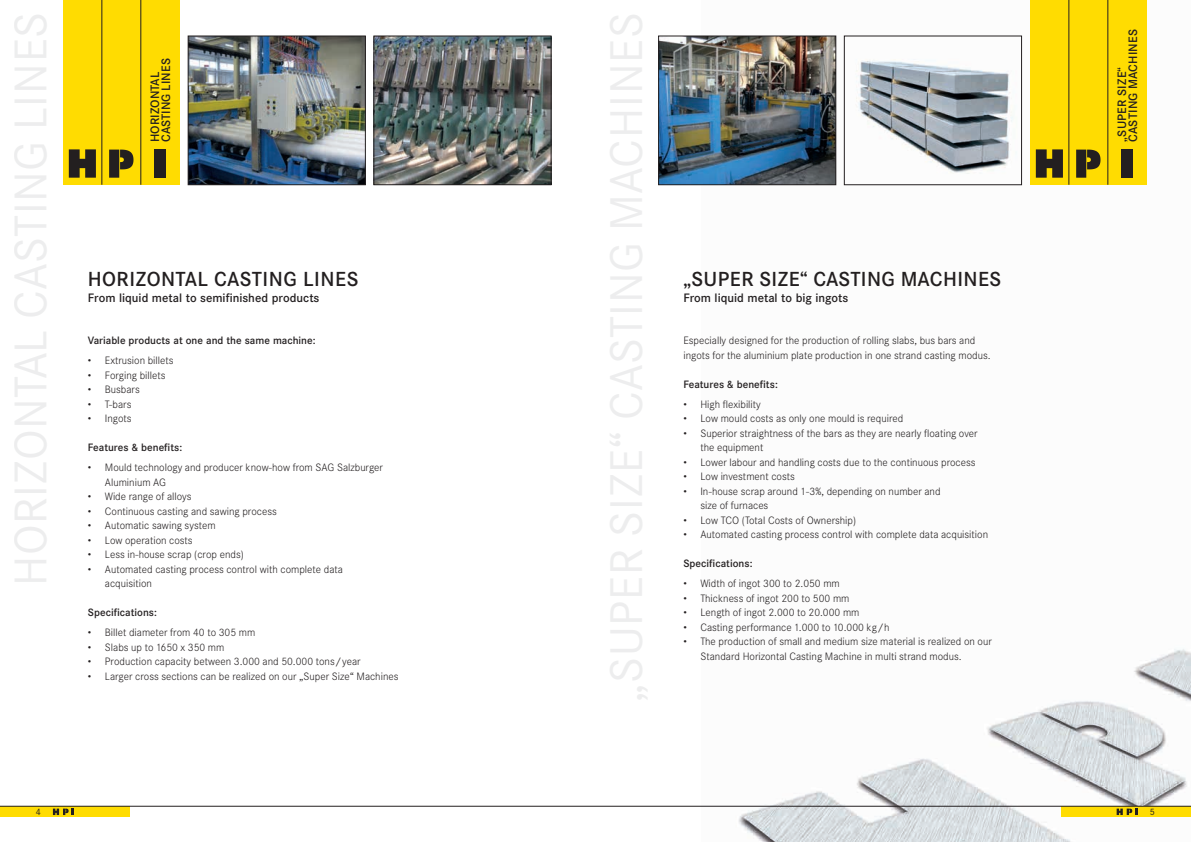
<style>
.page{position:relative;width:1191px;height:842px;background:#fff}
.page>*{position:absolute;margin:0;border:0;box-sizing:border-box;transform-origin:0 0}
.t1{font:500 20px "Corporate SBQ";letter-spacing:.02em;color:#231f20}
.t2{font:500 12px/11px "Corporate SBQ";color:#231f20}
.t3{font:500 12px/11px "Corporate SBQ";letter-spacing:.02em;color:#231f20}
.t4{font:300 10.5px/14.5px "Corporate SBQ";color:#231f20}
.t5{font:500 10.5px "Corporate SBQ";color:#231f20}
.t6{font:9.1px "Corporate SBQ";color:#231f20}
</style>
<div class="page">
<img style="left:701px;top:0;width:490px;height:842px">
<div style="left:63px;top:0;width:117px;height:185px;background:#ffdc01"></div>
<hr style="left:102px;top:0;width:1px;height:185px;background:#231f20">
<hr style="left:141px;top:0;width:1px;height:185px;background:#231f20">
<svg style="left:69px;top:149px;width:27px;height:29px"></svg>
<svg style="left:109px;top:150px;width:24px;height:28px"></svg>
<div style="left:155px;top:150px;width:11px;height:28px;background:#231f20"></div>
<div style="left:1060px;top:806px;width:131px;height:11px;background:#ffdc01"></div>
<div style="left:0;top:806px;width:130px;height:11px;background:#ffdc01"></div>
<hr style="left:0;top:806px;width:1191px;height:1px;background:#231f20">
<svg style="left:53px;top:808px;width:21px;height:7px"></svg>
<svg style="left:1116px;top:808px;width:21px;height:7px"></svg>
<div style="left:1030px;top:0;width:116px;height:185px;background:#ffdc01"></div>
<hr style="left:1068px;top:0;width:1px;height:185px;background:#231f20">
<hr style="left:1107px;top:0;width:1px;height:185px;background:#231f20">
<svg style="left:1035px;top:149px;width:28px;height:29px"></svg>
<svg style="left:1076px;top:150px;width:24px;height:28px"></svg>
<div style="left:1121px;top:150px;width:12px;height:28px;background:#231f20"></div>
<img style="left:846px;top:38px;width:173px;height:145px">
<div style="left:844px;top:36px;width:177px;height:149px;border:1px solid #231f20"></div>
<img style="left:660px;top:38px;width:174px;height:145px">
<div style="left:658px;top:36px;width:178px;height:149px;border:1px solid #231f20"></div>
<img style="left:376px;top:38px;width:173px;height:145px">
<div style="left:374px;top:36px;width:177px;height:149px;border:1px solid #231f20"></div>
<img style="left:190px;top:38px;width:173px;height:145px">
<div style="left:188px;top:36px;width:177px;height:149px;border:1px solid #231f20"></div>
<p class="t2" style="left:149px;top:142px;width:85px;rotate:-90deg">Horizontal<br>Casting Lines</p>
<h1 class="t1" style="left:88px;top:267px;width:73px">Horizont</h1>
<h1 class="t1" style="left:185px;top:267px;width:175px">al Castin g Lines</h1>
<p class="t2" style="left:88px;top:292px;width:233px">From liquid metal to semifinished products</p>
<p class="t5" style="left:88px;top:334px;width:229px">Variable products at one and the same machine:</p>
<p class="t4" style="left:88px;top:353px;width:87px">• Extrusion billets</p>
<p class="t4" style="left:88px;top:368px;width:79px">• Forging billets</p>
<p class="t4" style="left:88px;top:382px;width:53px">• Busbars</p>
<p class="t4" style="left:88px;top:397px;width:45px">• T-bars</p>
<p class="t4" style="left:88px;top:411px;width:45px">• Ingots</p>
<p class="t5" style="left:88px;top:441px;width:96px">Features &amp; benefits:</p>
<p class="t4" style="left:88px;top:460px;width:235px">• Mould technology and producer know-how from SAG</p>
<p class="t4" style="left:337px;top:460px;width:47px">Salzburger</p>
<p class="t4" style="left:88px;top:475px;width:73px">Aluminium AG</p>
<p class="t4" style="left:88px;top:489px;width:105px">• Wide range of alloys</p>
<p class="t4" style="left:88px;top:504px;width:190px">• Continuous casting and sawing process</p>
<p class="t4" style="left:88px;top:518px;width:129px">• Automatic sawing system</p>
<p class="t4" style="left:88px;top:533px;width:106px">• Low operation costs</p>
<p class="t4" style="left:88px;top:547px;width:157px">• Less in-house scrap (crop ends)</p>
<p class="t4" style="left:105px;top:562px;width:240px;text-indent:-17px">• Automated casting process control with complete data acquisition</p>
<p class="t5" style="left:88px;top:606px;width:71px">Specifications:</p>
<p class="t4" style="left:88px;top:625px;width:169px">• Billet diameter from 40 to 305 mm</p>
<p class="t4" style="left:88px;top:640px;width:138px">• Slabs up to 1650 x 350 mm</p>
<p class="t4" style="left:88px;top:654px;width:274px">• Production capacity between 3.000 and 50.000 tons/year</p>
<p class="t4" style="left:88px;top:669px;width:312px">• Larger cross sections can be realized on our „Super Size“ Machines</p>
<h1 class="t1" style="left:683px;top:267px;width:47px">„Super</h1>
<h1 class="t1" style="left:759px;top:267px;width:243px">Size“ Casting Mach ines</h1>
<p class="t2" style="left:683px;top:292px;width:166px">From liquid metal to big ingots</p>
<p class="t4" style="left:683px;top:333px;width:309px">Especially designed for the production of rolling slabs, bus bars and ingots for the aluminium plate production in one strand casting modus.</p>
<p class="t5" style="left:683px;top:378px;width:96px">Features &amp; benefits:</p>
<p class="t4" style="left:683px;top:397px;width:79px">• High flexibility</p>
<p class="t4" style="left:683px;top:411px;width:221px">• Low mould costs as only one mould is required</p>
<p class="t4" style="left:700px;top:426px;width:279px;text-indent:-17px">• Superior straightness of the bars as they are nearly floating over the equipment</p>
<p class="t4" style="left:683px;top:455px;width:294px">• Lower labour and handling costs due to the continuous process</p>
<p class="t4" style="left:683px;top:469px;width:113px">• Low investment costs</p>
<p class="t4" style="left:700px;top:484px;width:242px;text-indent:-17px">• In-house scrap around 1-3%, depending on number and size of furnaces</p>
<p class="t4" style="left:683px;top:513px;width:174px">• Low TCO (Total Costs of Ownership)</p>
<p class="t4" style="left:683px;top:527px;width:306px">• Automated casting process control with complete data acquisition</p>
<p class="t5" style="left:683px;top:557px;width:71px">Specifications:</p>
<p class="t4" style="left:683px;top:576px;width:158px">• Width of ingot 300 to 2.050 mm</p>
<p class="t4" style="left:683px;top:591px;width:168px">• Thickness of ingot 200 to 500 mm</p>
<p class="t4" style="left:683px;top:605px;width:178px">• Length of ingot 2.000 to 20.000 mm</p>
<p class="t4" style="left:683px;top:620px;width:208px">• Casting performance 1.000 to 10.000 kg/h</p>
<p class="t4" style="left:683px;top:634px;width:310px">• The production of small and medium size material is realized on our<br>Standard Horizontal Casting Machine in multi strand modus.</p>
<p class="t3" style="left:1116px;top:142px;width:114px;rotate:-90deg">„Super Size“<br>Castin g Machines</p>
<p class="t6" style="left:36px;top:806px;width:7px">4</p>
<p class="t6" style="left:1149px;top:806px;width:7px">5</p>
</div>
